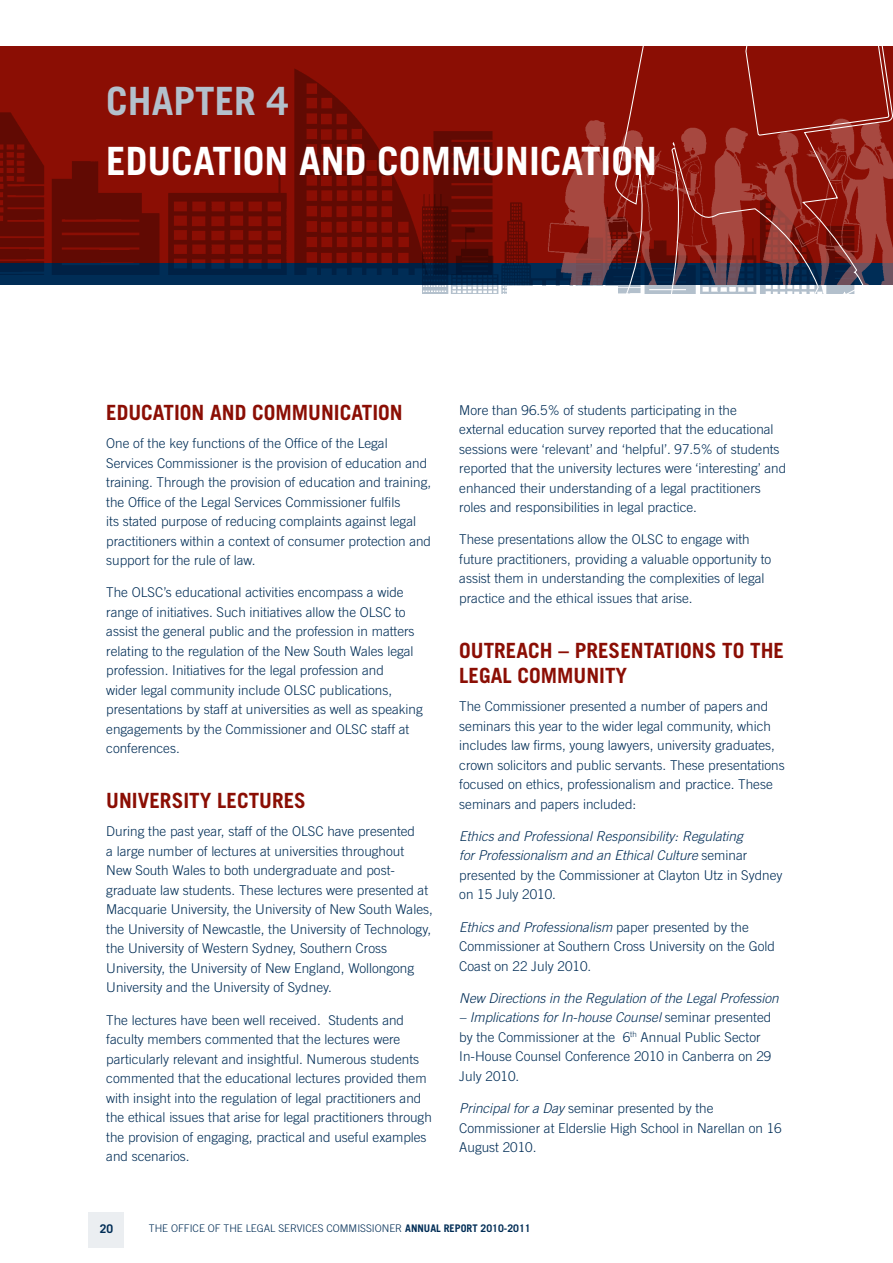
<style>
.page{position:relative;width:893px;height:1263px;background:#fff}
.page>*{position:absolute;margin:0;border:0;box-sizing:border-box;transform-origin:0 0}
.t1{font:700 39px "Trade Gothic";color:#fff}
.t2{font:700 39px "Trade Gothic";color:#b3c0cc}
.t3{font:700 21px/25.2px "Trade Gothic";color:#8b0e04}
.t4{font:300 13.5px/19.5px "Trade Gothic";color:#002d56}
.t5{font:italic 300 13.5px/19.5px "Trade Gothic";color:#002d56}
.t6{font:700 12px "Trade Gothic";color:#002d56}
.t7{font:300 10.5px "Trade Gothic";color:#002d56}
.s1{font-style:normal}
.s2{font-style:italic}
.s3{font-weight:700}
</style>
<div class="page">
<div style="left:89px;top:1212px;width:35px;height:35px;background:#ebeef1"></div>
<div style="left:0;top:264px;width:893px;height:21px;background:#002d56"></div>
<img style="left:423px;top:154px;width:161px;height:140px">
<img style="left:0;top:46px;width:532px;height:228px">
<img style="left:546px;top:107px;width:38px;height:178px">
<div style="left:507px;top:286px;width:111px;height:43px;background:#fff"></div>
<svg style="left:584px;top:46px;width:309px;height:248px;background:#8b2a25"></svg>
<h1 class="t2" style="left:106px;top:77px;width:184px">CHAPTER 4</h1>
<h1 class="t1" style="left:106px;top:137px;width:216px">EDUCATION AND</h1>
<h1 class="t1" style="left:377px;top:137px;width:148px">COMMUNICA</h1>
<h1 class="t1" style="left:581px;top:137px;width:72px">TION</h1>
<h2 class="t3" style="left:106px;top:400px;width:298px">EDUCATION AND COMMUNICATION</h2>
<p class="t4" style="left:106px;top:433px;width:326px">One of the key functions of the Office of the Legal Services Commissioner is the provision of education and training. Through the provision of education and training, the Office of the Legal Services Commissioner fulfils<br>its stated purpose of reducing complaints against legal practitioners within a context of consumer protection and support for the rule of law.</p>
<p class="t4" style="left:106px;top:583px;width:318px">The OLSC’s educational activities encompass a wide range of initiatives. Such initiatives allow the OLSC to assist the general public and the profession in matters relating to the regulation of the N ew South Wales legal profession. I nitiatives for the legal profession and<br>wider legal community include OLSC publications, presentations by staff at universities as well as speaking engagements by the Commissioner and OLSC staff at conferences.</p>
<h2 class="t3" style="left:106px;top:788px;width:199px">UNIVERSITY LECTU RES</h2>
<p class="t4" style="left:106px;top:822px;width:328px">During the past year, staff of the OLSC have presented<br>a large number of lectures at universities throughout<br>N ew South Wales to both undergraduate and post&shy;graduate law students. These lectures were presented at Macquarie University, the University of N ew South Wales, the University of N ewcastle, the University of Technology, the University of Western Sydney, Southern Cross University, the University of N ew England, Wollongong University and the University of Sydney.</p>
<p class="t4" style="left:106px;top:1010px;width:327px">The lectures have been well received. Students and faculty members commented that the lectures were particularly relevant and insightful. N umerous students commented that the educational lectures provided them with insight into the regulation of legal practitioners and the ethical issues that arise for legal practitioners through the provision of engaging, practical and useful examples and scenarios.</p>
<p class="t4" style="left:459px;top:400px;width:329px">More than 96.5% of students participating in the<br>external education survey reported that the educational sessions were ‘relevant’ and ‘helpful’. 97.5% of students reported that the university lectures were ‘interesting’ and enhanced their understanding of a legal practitioners roles and responsibilities in legal practice.</p>
<p class="t4" style="left:459px;top:529px;width:314px">These presentations allow the OLSC to engage with future practitioners, providing a valuable opportunity to assist them in understanding the complexities of legal practice and the ethical issues that arise.</p>
<h2 class="t3" style="left:459px;top:637px;width:326px">OUTREACH – PRESENTATIONS TO THE<br>LEGAL COMMUNITY</h2>
<p class="t4" style="left:459px;top:696px;width:327px">The Commissioner presented a number of papers and seminars this year to the wider legal community, which includes law firms, young lawyers, university graduates, crown solicitors and public servants. These presentations focused on ethics, professionalism and practice. These seminars and papers included:</p>
<p class="t5" style="left:459px;top:826px;width:325px">Ethics and Professional Responsibility: Regulating<br>for Professionalism and an Ethical Culture <span class="s1">seminar presented by the Commissioner at Clayton Utz in Sydney on 15 July 2010.</span></p>
<p class="t4" style="left:459px;top:917px;width:317px"><span class="s2">Ethics and Professionalism</span> paper presented by the<br>Commissioner at Southern Cross University on the Gold<br>Coast on 22 July 2010.</p>
<p class="t5" style="left:459px;top:988px;width:321px">New Directions in the Regulation of the Legal Profession</p>
<p class="t4" style="left:459px;top:1007px;width:314px"><span class="s2">– Implications for In-house Counsel</span> seminar presented by the Commissioner at the 6<sup>th</sup> Annual Public Sector<br>I n-House Counsel Conference 2010 in Canberra on 29<br>July 2010.</p>
<p class="t4" style="left:459px;top:1098px;width:324px"><span class="s2">Principal for a Day</span> seminar presented by the<br>Commissioner at Elderslie H igh School in Narellan on 16<br>August 2010.</p>
<p class="t6" style="left:100px;top:1221px;width:15px">20</p>
<p class="t7" style="left:149px;top:1222px;width:383px">The Office of the Legal Services Commissioner <span class="s3">ANNUAL REPORT 2010-2011</span></p>
</div>
